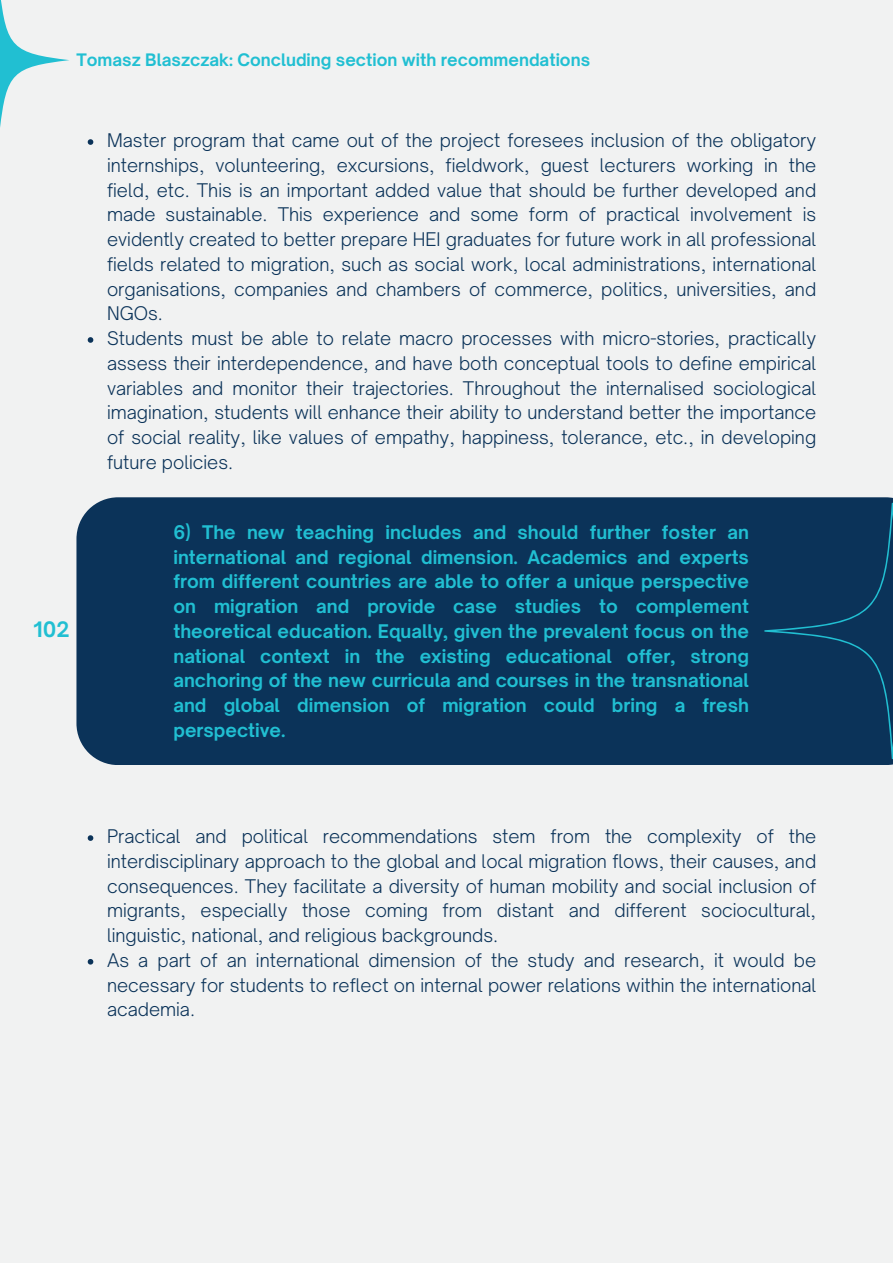
<style>
.page{position:relative;width:893px;height:1264px;background:#fff}
.page>*{position:absolute;margin:0;border:0;box-sizing:border-box;transform-origin:0 0}
.t1{font:700 20.4px "Open Sauce One";color:#21bfd2}
.t2{font:300 18px/24.8px "Open Sauce One";color:#0b3359;text-align:justify}
.t3{font:700 18px/24.8px "Open Sauce One";color:#21bfd2;text-align:justify}
.t4{font:700 16.5px "Open Sauce One";color:#21bfd2}
</style>
<div class="page">
<div style="left:0;top:0;width:892px;height:1262px;background:#f1f2f2"></div>
<svg style="left:0;top:0;width:69px;height:128px"></svg>
<svg style="left:88px;top:835px;width:5px;height:5px"></svg>
<svg style="left:88px;top:959px;width:5px;height:5px"></svg>
<div style="left:76px;top:497px;width:816px;height:268px;background:#0b3359"></div>
<div style="left:764px;top:503px;width:128px;height:256px;background:#0b3359"></div>
<svg style="left:88px;top:139px;width:5px;height:6px"></svg>
<svg style="left:88px;top:337px;width:5px;height:6px"></svg>
<p class="t4" style="left:76px;top:49px;width:515px">Tomasz Blaszczak: Concluding section with recommendations</p>
<p class="t1" style="left:34px;top:617px;width:38px">102</p>
<p class="t2" style="left:107px;top:128px;width:710px">Master program that came out of the project foresees inclusion of the obligatory internships, volunteering, excursions, fieldwork, guest lecturers working in the field, etc. This is an important added value that should be further developed and made sustainable. This experience and some form of practical involvement is evidently created to better prepare HEI graduates for future work in all professional fields related to migration, such as social work, local administrations, international organisations, companies and chambers of commerce, politics, universities, and NGOs.</p>
<p class="t2" style="left:107px;top:326px;width:710px">Students must be able to relate macro processes with micro-stories, practically assess their interdependence, and have both conceptual tools to define empirical variables and monitor their trajectories. Throughout the internalised sociological imagination, students will enhance their ability to understand better the importance of social reality, like values of empathy, happiness, tolerance, etc., in developing future policies.</p>
<p class="t3" style="left:173px;top:519px;width:577px">6) The new teaching includes and should further foster an international and regional dimension. Academics and experts from different countries are able to offer a unique perspective on migration and provide case studies to complement theoretical education. Equally, given the prevalent focus on the national context in the existing educational offer, strong anchoring of the new curricula and courses in the transnational and global dimension of migration could bring a fresh perspective.</p>
<p class="t2" style="left:107px;top:823px;width:710px">Practical and political recommendations stem from the complexity of the interdisciplinary approach to the global and local migration flows, their causes, and consequences. They facilitate a diversity of human mobility and social inclusion of migrants, especially those coming from distant and different sociocultural, linguistic, national, and religious backgrounds.</p>
<p class="t2" style="left:107px;top:947px;width:710px">As a part of an international dimension of the study and research, it would be necessary for students to reflect on internal power relations within the international academia.</p>
</div>
